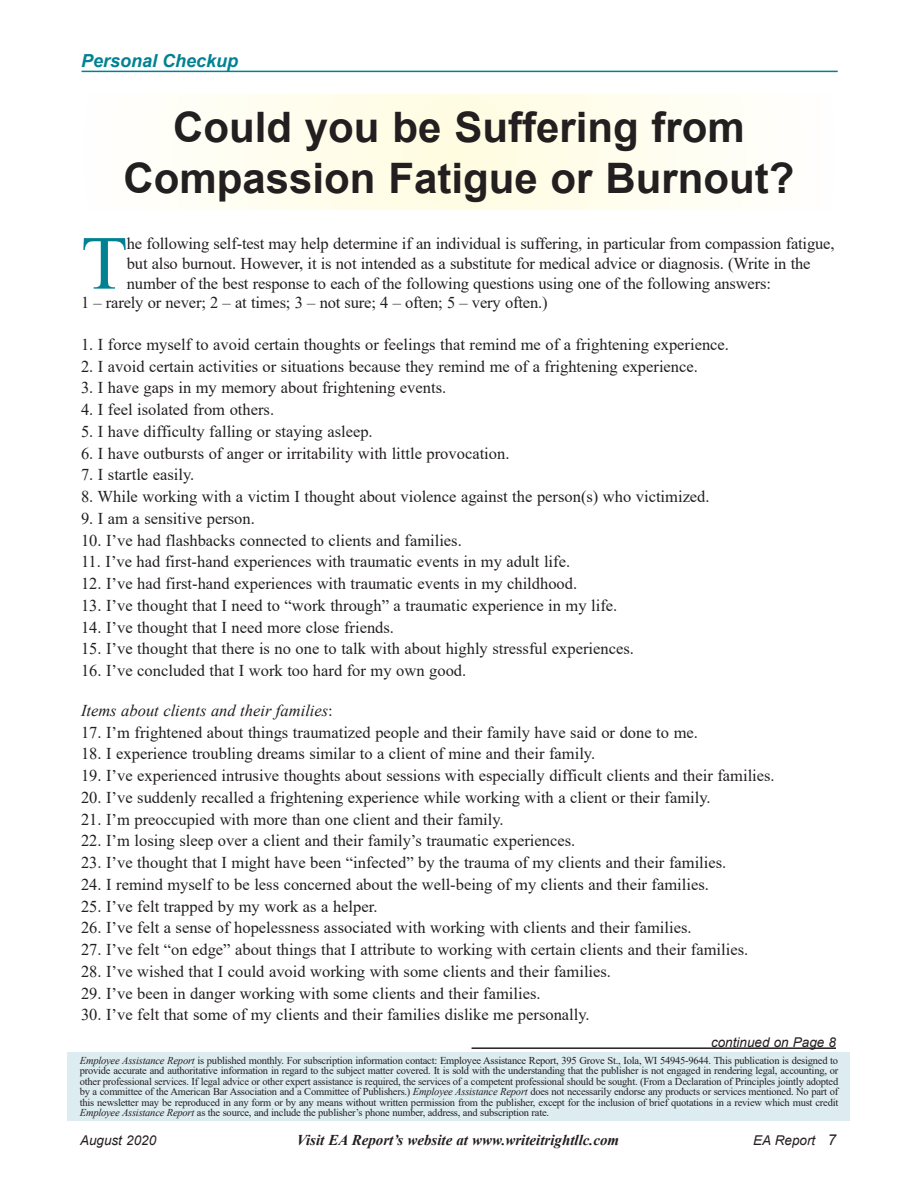
<style>
.page{position:relative;width:918px;height:1188px;background:#fff}
.page>*{position:absolute;margin:0;border:0;box-sizing:border-box;transform-origin:0 0}
.Drop_Cap{font:76.35px "Times New Roman";color:#008293}
.Heading{font:700 42px/50.4px "Arial";color:#231f20;text-align:center}
.t1{font:italic 700 18px "Arial";color:#008293}
.Body_Copy{font:16.5px "Times New Roman";color:#231f20}
.Drop_Cap-2{font:16.5px "Times New Roman";letter-spacing:-.01em;color:#231f20}
.Body_Copy-2{font:italic 16.5px "Times New Roman";color:#231f20}
.t2{font:italic 700 15px "Times New Roman";color:#231f20}
.t3{font:italic 13.5px "Arial";color:#231f20}
.t4{font:10.5px/10.5px "Times New Roman";letter-spacing:-.02em;color:#231f20;text-align:justify}
.s1{font-style:normal}
.s2{font-style:italic}
.s3{font-size:15px}
</style>
<div class="page">
<div style="left:68px;top:1052px;width:782px;height:68px;background:#dcecf0"></div>
<hr style="left:82px;top:71px;width:756px;height:1px;background:#008293">
<svg style="left:203px;top:95px;width:513px;height:115px"></svg>
<hr style="left:472px;top:1047px;width:364px;height:2px;background:#231f20">
<p class="t1" style="left:81px;top:49px;width:159px">Personal Checkup</p>
<p class="Heading" style="left:124px;top:103px;width:672px">Could you be Suffering from<br>Compassion Fatigue or Burnout?</p>
<p class="Drop_Cap" style="left:81px;top:209px;width:48px">T</p>
<p class="Drop_Cap-2" style="left:127px;top:232px;width:709px">he following self-test may help determine if an individual is suffering, in particular from compassion fatigue,</p>
<p class="Drop_Cap-2" style="left:127px;top:252px;width:685px">but also burnout. However, it is not intended as a substitute for medical advice or diagnosis. (Write in the</p>
<p class="Drop_Cap-2" style="left:127px;top:271px;width:646px">number of the best response to each of the following questions using one of the following answers:</p>
<p class="Drop_Cap-2" style="left:81px;top:291px;width:468px">1 – rarely or never; 2 – at times; 3 – not sure; 4 – often; 5 – very often.)</p>
<p class="Body_Copy" style="left:81px;top:333px;width:650px">1. I force myself to avoid certain thoughts or feelings that remind me of a frightening experience.</p>
<p class="Body_Copy" style="left:81px;top:355px;width:618px">2. I avoid certain activities or situations because they remind me of a frightening experience.</p>
<p class="Body_Copy" style="left:81px;top:376px;width:367px">3. I have gaps in my memory about frightening events.</p>
<p class="Body_Copy" style="left:81px;top:398px;width:195px">4. I feel isolated from others.</p>
<p class="Body_Copy" style="left:81px;top:420px;width:293px">5. I have difficulty falling or staying asleep.</p>
<p class="Body_Copy" style="left:81px;top:442px;width:430px">6. I have outbursts of anger or irritability with little provocation.</p>
<p class="Body_Copy" style="left:81px;top:463px;width:115px">7. I startle easily.</p>
<p class="Body_Copy" style="left:81px;top:485px;width:630px">8. While working with a victim I thought about violence against the person(s) who victimized.</p>
<p class="Body_Copy" style="left:81px;top:507px;width:175px">9. I am a sensitive person.</p>
<p class="Body_Copy" style="left:81px;top:529px;width:382px">10. I’ve had flashbacks connected to clients and families.</p>
<p class="Body_Copy" style="left:81px;top:550px;width:491px">11. I’ve had first-hand experiences with traumatic events in my adult life.</p>
<p class="Body_Copy" style="left:81px;top:572px;width:498px">12. I’ve had first-hand experiences with traumatic events in my childhood.</p>
<p class="Body_Copy" style="left:81px;top:594px;width:538px">13. I’ve thought that I need to “work through” a traumatic experience in my life.</p>
<p class="Body_Copy" style="left:81px;top:616px;width:315px">14. I’ve thought that I need more close friends.</p>
<p class="Body_Copy" style="left:81px;top:637px;width:554px">15. I’ve thought that there is no one to talk with about highly stressful experiences.</p>
<p class="Body_Copy" style="left:81px;top:659px;width:387px">16. I’ve concluded that I work too hard for my own good.</p>
<p class="Body_Copy-2" style="left:81px;top:699px;width:253px">Items about clients and their families<span class="s1">:</span></p>
<p class="Body_Copy" style="left:81px;top:720px;width:618px">17. I’m frightened about things traumatized people and their family have said or done to me.</p>
<p class="Body_Copy" style="left:81px;top:742px;width:516px">18. I experience troubling dreams similar to a client of mine and their family.</p>
<p class="Body_Copy" style="left:81px;top:764px;width:695px">19. I’ve experienced intrusive thoughts about sessions with especially difficult clients and their families.</p>
<p class="Body_Copy" style="left:81px;top:786px;width:631px">20. I’ve suddenly recalled a frightening experience while working with a client or their family.</p>
<p class="Body_Copy" style="left:81px;top:807px;width:424px">21. I’m preoccupied with more than one client and their family.</p>
<p class="Body_Copy" style="left:81px;top:829px;width:496px">22. I’m losing sleep over a client and their family’s traumatic experiences.</p>
<p class="Body_Copy" style="left:81px;top:851px;width:647px">23. I’ve thought that I might have been “infected” by the trauma of my clients and their families.</p>
<p class="Body_Copy" style="left:81px;top:873px;width:629px">24. I remind myself to be less concerned about the well-being of my clients and their families.</p>
<p class="Body_Copy" style="left:81px;top:894px;width:298px">25. I’ve felt trapped by my work as a helper.</p>
<p class="Body_Copy" style="left:81px;top:916px;width:612px">26. I’ve felt a sense of hopelessness associated with working with clients and their families.</p>
<p class="Body_Copy" style="left:81px;top:938px;width:669px">27. I’ve felt “on edge” about things that I attribute to working with certain clients and their families.</p>
<p class="Body_Copy" style="left:81px;top:960px;width:532px">28. I’ve wished that I could avoid working with some clients and their families.</p>
<p class="Body_Copy" style="left:81px;top:981px;width:461px">29. I’ve been in danger working with some clients and their families.</p>
<p class="Body_Copy" style="left:81px;top:1003px;width:510px">30. I’ve felt that some of my clients and their families dislike me personally.</p>
<p class="t3" style="left:711px;top:1034px;width:126px">continued on Page 8</p>
<p class="t4" style="left:80px;top:1054px;width:760px"><span class="s2">Employee Assistance Report</span> is published monthly. For subscription information contact: Employee Assistance Report, 395 Grove St., Iola, WI 54945-9644. This publication is designed to provide accurate and authoritative information in regard to the subject matter covered. It is sold with the understanding that the publisher is not engaged in rendering legal, accounting, or other professional services. If legal advice or other expert assistance is required, the services of a competent professional should be sought. (From a Declaration of Principles jointly adopted by a committee of the American Bar Association and a Committee of Publishers.) <span class="s2">Employee Assistance Report</span> does not necessarily endorse any products or services mentioned. No part of this newsletter may be reproduced in any form or by any means without written permission from the publisher, except for the inclusion of brief quotations in a review which must credit <span class="s2">Employee Assistance Report</span> as the source, and include the publisher’s phone number, address, and subscription rate.</p>
<p class="t3" style="left:80px;top:1131px;width:78px">August 2020</p>
<p class="t2" style="left:297px;top:1129px;width:324px">Visit EA Report’s website at www.writeitrightllc.com</p>
<p class="t3" style="left:753px;top:1131px;width:84px">EA Report <span class="s3">7</span></p>
</div>
